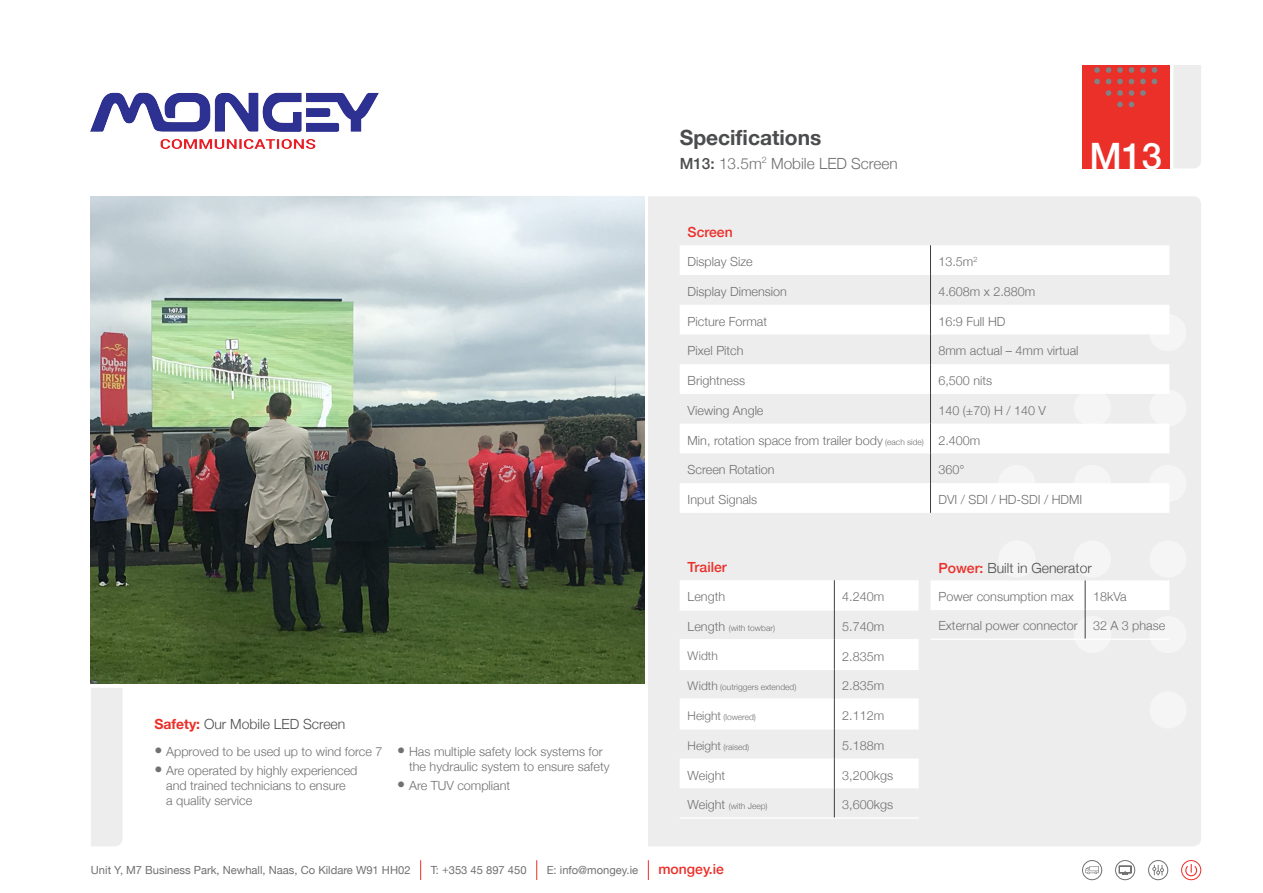
<style>
.page{position:relative;width:1263px;height:893px;background:#fff}
.page>*{position:absolute;margin:0;border:0;box-sizing:border-box;transform-origin:0 0}
.t1{font:500 36.3px "Helvetica Neue";color:#fff}
.t2{font:700 21px "Helvetica Neue";color:#4b4c4d}
.t3{font:300 15.45px "Helvetica Neue";color:#707070}
.t4{font:300 13.95px "Helvetica Neue";color:#4b4c4d}
.t5{font:500 13.95px "Helvetica Neue";color:#eb2f29}
.t6{font:300 12.6px/15.1px "Helvetica Neue";color:#707070}
.t7{font:300 12px "Helvetica Neue";color:#707070}
.t8{font:11.25px "Helvetica Neue";color:#707070}
.t9{font:300 8.4px "Helvetica Neue";color:#707070}
.s1{font-weight:700;color:#eb2f29}
.s2{font-size:16.05px}
.s3{font-weight:500;color:#4b4c4d}
.s4{font-size:8.4px}
.s5{font-size:12.6px}
.s6{font-size:12px}
.s7{font-weight:500;color:#eb2f29}
</style>
<div class="page">
<div style="left:1081px;top:65px;width:88px;height:103px;background:#eb2f29"></div>
<div style="left:648px;top:196px;width:552px;height:650px;background:#ededed"></div>
<div style="left:998px;top:540px;width:37px;height:37px;background:#f5f5f5;border-radius:50%"></div>
<div style="left:1148px;top:314px;width:38px;height:37px;background:#f5f5f5;border-radius:50%"></div>
<div style="left:1149px;top:540px;width:37px;height:37px;background:#f5f5f5;border-radius:50%"></div>
<div style="left:1148px;top:465px;width:38px;height:37px;background:#f5f5f5;border-radius:50%"></div>
<div style="left:1149px;top:616px;width:37px;height:37px;background:#f5f5f5;border-radius:50%"></div>
<div style="left:1073px;top:616px;width:37px;height:37px;background:#f5f5f5;border-radius:50%"></div>
<div style="left:1149px;top:691px;width:37px;height:37px;background:#f5f5f5;border-radius:50%"></div>
<div style="left:1073px;top:540px;width:37px;height:37px;background:#f5f5f5;border-radius:50%"></div>
<div style="left:1148px;top:389px;width:38px;height:38px;background:#f5f5f5;border-radius:50%"></div>
<div style="left:1180px;top:860px;width:20px;height:20px;border:1px solid #eb2f29;border-radius:50%"></div>
<svg style="left:1184px;top:864px;width:13px;height:13px"></svg>
<div style="left:1114px;top:860px;width:20px;height:20px;border:1px solid #707070;border-radius:50%"></div>
<svg style="left:1118px;top:865px;width:13px;height:9px"></svg>
<div style="left:1147px;top:860px;width:20px;height:20px;border:1px solid #707070;border-radius:50%"></div>
<svg style="left:1152px;top:864px;width:11px;height:11px"></svg>
<div style="left:1081px;top:860px;width:20px;height:20px;border:1px solid #707070;border-radius:50%"></div>
<svg style="left:1085px;top:866px;width:13px;height:8px"></svg>
<svg style="left:420px;top:860px;width:1px;height:20px"></svg>
<svg style="left:648px;top:860px;width:1px;height:20px"></svg>
<svg style="left:536px;top:860px;width:1px;height:20px"></svg>
<svg style="left:1151px;top:79px;width:5px;height:5px"></svg>
<svg style="left:1151px;top:67px;width:5px;height:6px"></svg>
<svg style="left:1117px;top:102px;width:5px;height:5px"></svg>
<svg style="left:1094px;top:79px;width:5px;height:5px"></svg>
<svg style="left:1105px;top:67px;width:17px;height:6px"></svg>
<svg style="left:1128px;top:90px;width:17px;height:6px"></svg>
<svg style="left:1128px;top:102px;width:6px;height:5px"></svg>
<svg style="left:1094px;top:67px;width:5px;height:6px"></svg>
<svg style="left:1105px;top:90px;width:17px;height:6px"></svg>
<svg style="left:1128px;top:79px;width:17px;height:5px"></svg>
<svg style="left:1128px;top:67px;width:17px;height:6px"></svg>
<svg style="left:1105px;top:79px;width:17px;height:5px"></svg>
<div style="left:91px;top:688px;width:32px;height:158px;background:#ededed"></div>
<div style="left:1173px;top:65px;width:27px;height:103px;background:#ededed"></div>
<img style="left:91px;top:196px;width:553px;height:488px">
<svg style="left:679px;top:580px;width:239px;height:208px"></svg>
<hr style="left:679px;top:698px;width:155px;height:2px;background:#fff">
<hr style="left:834px;top:698px;width:84px;height:2px;background:#fff">
<hr style="left:679px;top:728px;width:155px;height:1px;background:#fff">
<hr style="left:834px;top:728px;width:84px;height:1px;background:#fff">
<hr style="left:679px;top:668px;width:155px;height:2px;background:#fff">
<hr style="left:834px;top:668px;width:84px;height:2px;background:#fff">
<hr style="left:679px;top:609px;width:155px;height:1px;background:#fff">
<hr style="left:834px;top:609px;width:84px;height:1px;background:#fff">
<hr style="left:679px;top:639px;width:155px;height:1px;background:#fff">
<hr style="left:834px;top:639px;width:84px;height:1px;background:#fff">
<hr style="left:679px;top:817px;width:155px;height:1px;background:#fff">
<hr style="left:834px;top:817px;width:84px;height:1px;background:#fff">
<hr style="left:833px;top:580px;width:1px;height:30px;background:#3e3e3f">
<svg style="left:833px;top:610px;width:1px;height:29px"></svg>
<hr style="left:833px;top:639px;width:1px;height:30px;background:#3e3e3f">
<hr style="left:833px;top:669px;width:1px;height:30px;background:#3e3e3f">
<hr style="left:833px;top:699px;width:1px;height:30px;background:#3e3e3f">
<svg style="left:833px;top:729px;width:1px;height:29px"></svg>
<hr style="left:833px;top:758px;width:1px;height:30px;background:#3e3e3f">
<svg style="left:833px;top:788px;width:1px;height:29px"></svg>
<hr style="left:930px;top:638px;width:154px;height:2px;background:#fff">
<hr style="left:1084px;top:638px;width:85px;height:2px;background:#fff">
<svg style="left:930px;top:580px;width:239px;height:58px"></svg>
<svg style="left:679px;top:245px;width:490px;height:268px"></svg>
<hr style="left:930px;top:245px;width:1px;height:30px;background:#3e3e3f">
<hr style="left:930px;top:275px;width:1px;height:30px;background:#3e3e3f">
<svg style="left:930px;top:305px;width:1px;height:29px"></svg>
<hr style="left:930px;top:334px;width:1px;height:30px;background:#3e3e3f">
<hr style="left:930px;top:364px;width:1px;height:30px;background:#3e3e3f">
<svg style="left:930px;top:394px;width:1px;height:29px"></svg>
<hr style="left:930px;top:423px;width:1px;height:30px;background:#3e3e3f">
<hr style="left:930px;top:453px;width:1px;height:30px;background:#3e3e3f">
<hr style="left:930px;top:483px;width:1px;height:30px;background:#3e3e3f">
<img style="left:91px;top:92px;width:287px;height:56px">
<p class="t4" style="left:154px;top:713px;width:192px"><span class="s1">Safety:</span> Our Mobile LED Screen</p>
<p class="t6" style="left:154px;top:743px;width:229px"><span class="s2">•</span> Approved to be used up to wind force 7</p>
<p class="t6" style="left:166px;top:762px;width:193px;text-indent:-12px"><span class="s2">•</span> Are operated by highly experienced and trained technicians to ensure<br>a quality service</p>
<p class="t6" style="left:409px;top:743px;width:202px;text-indent:-12px"><span class="s2">•</span> Has multiple safety lock systems for the hydraulic system to ensure safety</p>
<p class="t6" style="left:397px;top:777px;width:115px"><span class="s2">•</span> Are TUV compliant</p>
<h2 class="t2" style="left:679px;top:121px;width:143px">Specifications</h2>
<p class="t3" style="left:679px;top:151px;width:219px"><span class="s3">M13:</span> 13.5m<sup>2</sup> Mobile LED Screen</p>
<h1 class="t1" style="left:1089px;top:126px;width:74px">M13</h1>
<p class="t5" style="left:687px;top:221px;width:47px">Screen</p>
<p class="t6" style="left:687px;top:253px;width:67px">Display Size</p>
<p class="t6" style="left:938px;top:253px;width:41px">13.5m<sup>2</sup></p>
<p class="t6" style="left:687px;top:283px;width:101px">Display Dimension</p>
<p class="t6" style="left:938px;top:283px;width:98px">4.608m x 2.880m</p>
<p class="t6" style="left:687px;top:313px;width:81px">Picture Format</p>
<p class="t6" style="left:938px;top:313px;width:69px">16:9 Full HD</p>
<p class="t6" style="left:687px;top:343px;width:57px">Pixel Pitch</p>
<p class="t6" style="left:938px;top:343px;width:142px">8mm actual – 4mm virtual</p>
<p class="t6" style="left:687px;top:372px;width:59px">Brightness</p>
<p class="t6" style="left:938px;top:372px;width:55px">6,500 nits</p>
<p class="t6" style="left:687px;top:402px;width:77px">Viewing Angle</p>
<p class="t6" style="left:938px;top:402px;width:109px">140 (±70) H / 140 V</p>
<p class="t6" style="left:687px;top:432px;width:294px">Min, rotation space from trailer body <span class="s4">(each side)</span> 2.400m</p>
<p class="t6" style="left:687px;top:461px;width:88px">Screen Rotation</p>
<p class="t6" style="left:938px;top:461px;width:28px">360°</p>
<p class="t6" style="left:687px;top:491px;width:71px">Input Signals</p>
<p class="t6" style="left:938px;top:491px;width:145px">DVI / SDI / HD-SDI / HDMI</p>
<p class="t5" style="left:687px;top:556px;width:41px">Trailer</p>
<p class="t6" style="left:687px;top:588px;width:39px">Length</p>
<p class="t6" style="left:842px;top:588px;width:43px">4.240m</p>
<p class="t9" style="left:687px;top:621px;width:89px"><span class="s5">Length</span> (with towbar)</p>
<p class="t6" style="left:842px;top:618px;width:43px">5.740m</p>
<p class="t7" style="left:687px;top:646px;width:32px">Width</p>
<p class="t6" style="left:842px;top:648px;width:43px">2.835m</p>
<p class="t9" style="left:687px;top:680px;width:110px"><span class="s6">Width</span> (outriggers extended)</p>
<p class="t6" style="left:842px;top:677px;width:43px">2.835m</p>
<p class="t9" style="left:687px;top:710px;width:70px"><span class="s6">Height</span> (lowered)</p>
<p class="t6" style="left:842px;top:707px;width:43px">2.112m</p>
<p class="t9" style="left:687px;top:740px;width:63px"><span class="s6">Height</span> (raised)</p>
<p class="t6" style="left:842px;top:737px;width:43px">5.188m</p>
<p class="t6" style="left:687px;top:766px;width:39px">Weight</p>
<p class="t6" style="left:842px;top:766px;width:52px">3,200kgs</p>
<p class="t9" style="left:687px;top:799px;width:81px"><span class="s5">Weight</span> (with Jeep)</p>
<p class="t6" style="left:842px;top:796px;width:52px">3,600kgs</p>
<p class="t4" style="left:938px;top:556px;width:155px"><span class="s7">Power:</span> Built in Generator</p>
<p class="t6" style="left:938px;top:588px;width:137px">Power consumption max</p>
<p class="t6" style="left:1092px;top:588px;width:35px">18kVa</p>
<p class="t6" style="left:938px;top:617px;width:228px">External power connector 32 A 3 phase</p>
<p class="t8" style="left:91px;top:862px;width:321px">Unit Y, M7 Business Park, Newhall, Naas, Co Kildare W91 HH02</p>
<p class="t8" style="left:430px;top:862px;width:97px">T: +353 45 897 450</p>
<p class="t8" style="left:546px;top:862px;width:93px">E: info@mongey.ie</p>
<p class="t5" style="left:658px;top:858px;width:67px">mongey.ie</p>
</div>
